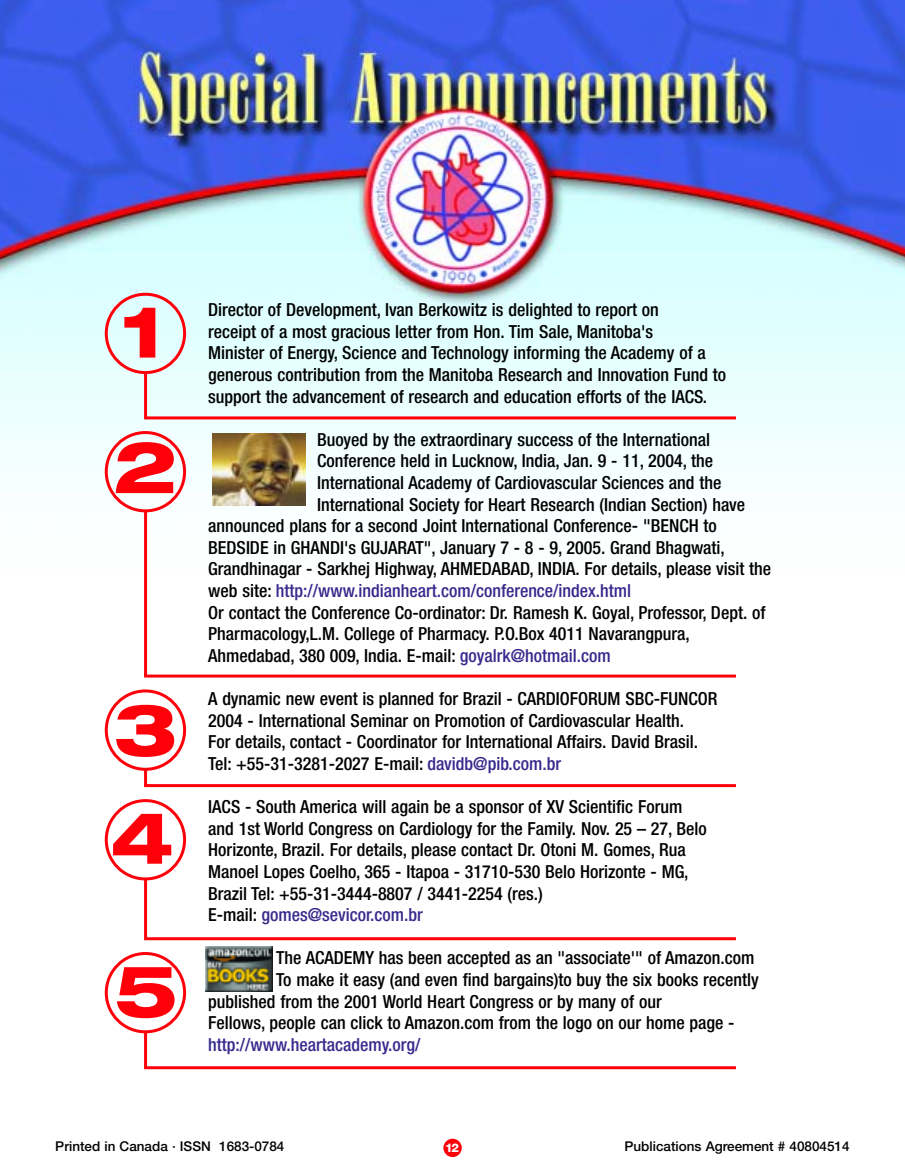
<style>
.page{position:relative;width:905px;height:1175px;background:#fff}
.page>*{position:absolute;margin:0;border:0;box-sizing:border-box;transform-origin:0 0}
.t1{font:800 expanded 72px "Helvetica Neue";color:#ff000a}
.t2{font:500 condensed 18px/21.6px "Helvetica Neue";color:#000}
.t3{font:500 condensed 18px "Helvetica Neue";color:#372a8d}
.t4{font:500 13.5px "Helvetica Neue";color:#000}
.t5{font:800 12px "Helvetica Neue";color:#fff}
.s1{color:#000}
.s2{color:#372a8d}
</style>
<div class="page">
<img style="left:0;top:0;width:904px;height:1158px">
<div style="left:443px;top:1138px;width:19px;height:19px;background:#ff000a;border-radius:50%"></div>
<svg style="left:105px;top:431px;width:81px;height:81px"></svg>
<hr style="left:144px;top:510px;width:3px;height:166px;background:#ff000a">
<hr style="left:144px;top:674px;width:592px;height:3px;background:#ff000a">
<svg style="left:105px;top:952px;width:81px;height:81px"></svg>
<hr style="left:144px;top:1031px;width:3px;height:36px;background:#ff000a">
<hr style="left:144px;top:1066px;width:592px;height:3px;background:#ff000a">
<svg style="left:105px;top:689px;width:81px;height:81px"></svg>
<hr style="left:144px;top:769px;width:3px;height:16px;background:#ff000a">
<hr style="left:144px;top:784px;width:592px;height:3px;background:#ff000a">
<svg style="left:105px;top:799px;width:81px;height:81px"></svg>
<hr style="left:144px;top:878px;width:3px;height:59px;background:#ff000a">
<hr style="left:144px;top:937px;width:592px;height:3px;background:#ff000a">
<svg style="left:105px;top:293px;width:81px;height:81px;background:#e4e2e3"></svg>
<hr style="left:144px;top:372px;width:3px;height:45px;background:#ff000a">
<hr style="left:144px;top:416px;width:592px;height:3px;background:#ff000a">
<div style="left:205px;top:946px;width:70px;height:46px;background:#fff"></div>
<img style="left:205px;top:946px;width:68px;height:45px">
<img style="left:213px;top:433px;width:92px;height:72px">
<h1 class="t1" style="left:121px;top:305px;width:45px">1</h1>
<h1 class="t1" style="left:113px;top:440px;width:65px">2</h1>
<h1 class="t1" style="left:113px;top:703px;width:65px">3</h1>
<h1 class="t1" style="left:110px;top:811px;width:65px">4</h1>
<h1 class="t1" style="left:114px;top:964px;width:65px">5</h1>
<p class="t2" style="left:208px;top:300px;width:519px">Director of Development, Ivan Berkowitz is delighted to report on<br>receipt of a most gracious letter from Hon. Tim Sale, Manitoba's<br>Minister of Energy, Science and Technology informing the Academy of a generous contribution from the Manitoba Research and Innovation Fund to support the advancement of research and education efforts of the IACS.</p>
<p class="t2" style="left:317px;top:430px;width:394px">Buoyed by the extraordinary success of the International</p>
<p class="t2" style="left:317px;top:451px;width:397px">Conference held in Lucknow, India, Jan. 9 - 11, 2004, the</p>
<p class="t2" style="left:317px;top:473px;width:406px">International Academy of Cardiovascular Sciences and the</p>
<p class="t2" style="left:317px;top:495px;width:429px">International Society for Heart Research (Indian Section) have</p>
<p class="t2" style="left:208px;top:516px;width:510px">announced plans for a second Joint International Conference- "BENCH to</p>
<p class="t2" style="left:208px;top:538px;width:518px">BEDSIDE in GHANDI's GUJARAT", January 7 - 8 - 9, 2005. Grand Bhagwati,</p>
<p class="t2" style="left:208px;top:559px;width:564px">Grandhinagar - Sarkhej Highway, AHMEDABAD, INDIA. For details, please visit the</p>
<p class="t3" style="left:208px;top:584px;width:424px"><span class="s1">web site:</span> http://www.indianheart.com/conference/index.html</p>
<p class="t2" style="left:208px;top:603px;width:558px">Or contact the Conference Co-ordinator: Dr. Ramesh K. Goyal, Professor, Dept. of</p>
<p class="t2" style="left:208px;top:624px;width:483px">Pharmacology,L.M. College of Pharmacy. P.O.Box 4011 Navarangpura,</p>
<p class="t2" style="left:208px;top:646px;width:404px">Ahmedabad, 380 009, India. E-mail: <span class="s2">goyalrk@hotmail.com</span></p>
<p class="t2" style="left:208px;top:689px;width:510px">A dynamic new event is planned for Brazil - CARDIOFORUM SBC-FUNCOR 2004 - International Seminar on Promotion of Cardiovascular Health.<br>For details, contact - Coordinator for International Affairs. David Brasil.<br>Tel: +55-31-3281-2027 E-mail: <span class="s2">davidb@pib.com.br</span></p>
<p class="t2" style="left:208px;top:797px;width:500px">IACS - South America will again be a sponsor of XV Scientific Forum and 1st World Congress on Cardiology for the Family. Nov. 25 – 27, Belo Horizonte, Brazil. For details, please contact Dr. Otoni M. Gomes, Rua Manoel Lopes Coelho, 365 - Itapoa - 31710-530 Belo Horizonte - MG, Brazil Tel: +55-31-3444-8807 / 3441-2254 (res.)<br>E-mail: <span class="s2">gomes@sevicor.com.br</span></p>
<p class="t2" style="left:276px;top:948px;width:479px">The ACADEMY has been accepted as an "associate'" of Amazon.com</p>
<p class="t2" style="left:276px;top:970px;width:484px">To make it easy (and even find bargains)to buy the six books recently</p>
<p class="t2" style="left:208px;top:991px;width:455px">published from the 2001 World Heart Congress or by many of our</p>
<p class="t2" style="left:208px;top:1013px;width:527px">Fellows, people can click to Amazon.com from the logo on our home page -</p>
<p class="t3" style="left:208px;top:1037px;width:214px">http://www.heartacademy.org/</p>
<p class="t4" style="left:55px;top:1141px;width:231px">Printed in Canada · ISSN 1683-0784</p>
<p class="t4" style="left:624px;top:1141px;width:226px">Publications Agreement # 40804514</p>
<p class="t5" style="left:445px;top:1143px;width:15px">12</p>
</div>
